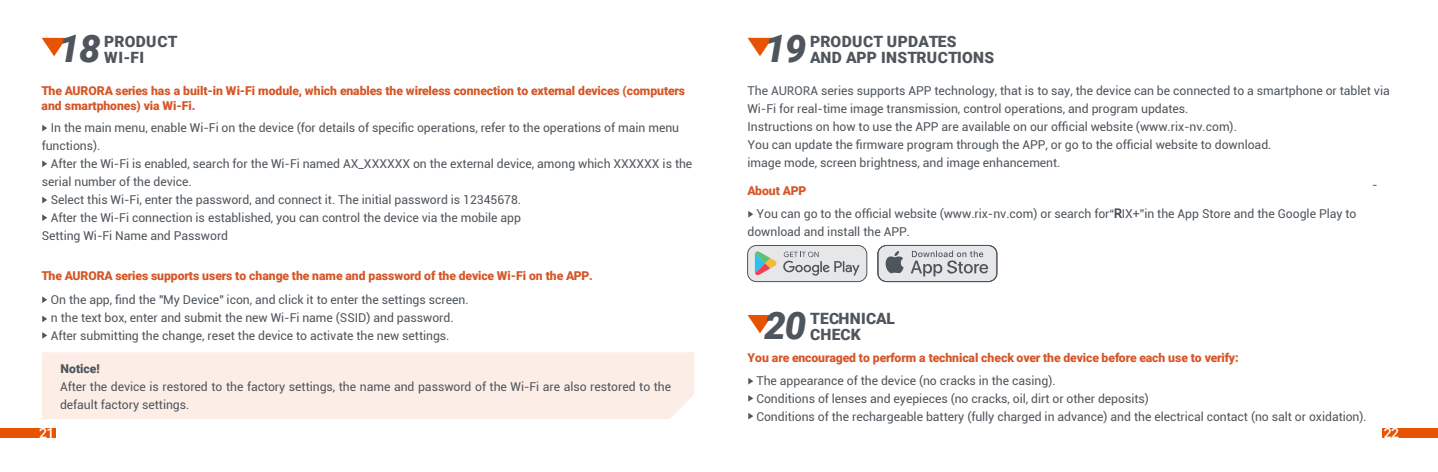
<style>
.page{position:relative;width:1438px;height:472px;background:#fff}
.page>*{position:absolute;margin:0;border:0;box-sizing:border-box;transform-origin:0 0}
.t1{font:italic 900 37.95px "Roboto";color:#4e555c}
.t2{font:900 15.6px "Roboto";letter-spacing:.015em;color:#4e555c}
.t3{font:500 13.95px "Roboto";color:#fff}
.t4{font:12.15px/18px "Roboto";letter-spacing:-.005em;color:#4e555c}
.t5{font:900 12.15px/15px "Roboto";letter-spacing:-.005em;color:#d55729}
.t6{font:900 12.15px "Roboto";color:#4e555c}
.s1{font-family:"Alibaba Pu Hui Ti R";font-size:12.45px;color:#50585f}
.s2{font-weight:300}
</style>
<div class="page">
<div style="left:0;top:428px;width:56px;height:10px;background:#e65403"></div>
<div style="left:1382px;top:428px;width:55px;height:10px;background:#e65403"></div>
<svg style="left:1114px;top:208px;width:7px;height:10px"></svg>
<svg style="left:748px;top:211px;width:5px;height:7px"></svg>
<svg style="left:42px;top:38px;width:25px;height:18px"></svg>
<svg style="left:748px;top:378px;width:5px;height:7px"></svg>
<svg style="left:748px;top:395px;width:5px;height:7px"></svg>
<svg style="left:748px;top:413px;width:5px;height:6px"></svg>
<svg style="left:747px;top:38px;width:25px;height:18px"></svg>
<svg style="left:747px;top:315px;width:25px;height:18px"></svg>
<div style="left:42px;top:352px;width:652px;height:67px;background:#fceee6"></div>
<svg style="left:42px;top:125px;width:5px;height:6px"></svg>
<svg style="left:42px;top:160px;width:5px;height:7px"></svg>
<svg style="left:42px;top:197px;width:5px;height:6px"></svg>
<svg style="left:42px;top:214px;width:5px;height:7px"></svg>
<svg style="left:42px;top:296px;width:5px;height:7px"></svg>
<svg style="left:42px;top:332px;width:5px;height:7px"></svg>
<svg style="left:42px;top:316px;width:5px;height:6px"></svg>
<div style="left:877px;top:245px;width:120px;height:37px;background:#e6e7e9;border-radius:8px"></div>
<svg style="left:885px;top:250px;width:103px;height:27px"></svg>
<div style="left:747px;top:245px;width:119px;height:37px;background:#e6e7e9;border-radius:9px"></div>
<div style="left:747px;top:245px;width:120px;height:37px;border:1px solid #4e555c;border-radius:9px"></div>
<div style="left:877px;top:245px;width:120px;height:37px;border:1px solid #4e555c;border-radius:9px"></div>
<svg style="left:754px;top:251px;width:105px;height:25px"></svg>
<h1 class="t1" style="left:58px;top:22px;width:43px">18</h1>
<p class="t2" style="left:104px;top:30px;width:75px">PRODUCT</p>
<p class="t2" style="left:104px;top:47px;width:41px">WI-FI</p>
<p class="t5" style="left:42px;top:82px;width:645px">The AURORA series has a built-in Wi-Fi module, which enables the wireless connection to external devices (computers and smartphones) via Wi-Fi.</p>
<p class="t4" style="left:42px;top:118px;width:639px;text-indent:9px">In the main menu, enable Wi-Fi on the device (for details of specific operations, refer to the operations of main menu functions).</p>
<p class="t4" style="left:51px;top:154px;width:643px">After the Wi-Fi is enabled, search for the Wi-Fi named AX_XXXXXX on the external device, among which XXXXXX is the</p>
<p class="t4" style="left:42px;top:172px;width:151px">serial number of the device.</p>
<p class="t4" style="left:51px;top:190px;width:472px">Select this Wi-Fi, enter the password, and connect it. The initial password is 12345678.</p>
<p class="t4" style="left:51px;top:208px;width:472px">After the Wi-Fi connection is established, you can control the device via the mobile app</p>
<p class="t4" style="left:42px;top:226px;width:188px">Setting Wi-Fi Name and Password</p>
<p class="t5" style="left:42px;top:268px;width:552px">The AURORA series supports users to change the name and password of the device Wi-Fi on the APP.</p>
<p class="t4" style="left:51px;top:290px;width:419px">On the app, find the "My Device" icon, and click it to enter the settings screen. n the text box, enter and submit the new Wi-Fi name (SSID) and password.<br>After submitting the change, reset the device to activate the new settings.</p>
<p class="t6" style="left:61px;top:360px;width:41px">Notice!</p>
<p class="t4" style="left:60px;top:377px;width:612px">After the device is restored to the factory settings, the name and password of the Wi-Fi are also restored to the default factory settings.</p>
<h1 class="t1" style="left:764px;top:22px;width:43px">19</h1>
<p class="t2" style="left:810px;top:30px;width:148px">PRODUCT UPDATES</p>
<p class="t2" style="left:810px;top:47px;width:186px">AND APP INSTRUCTIONS</p>
<p class="t4" style="left:747px;top:81px;width:643px">The AU<span class="s1">R</span>O<span class="s1">R</span>A series supports APP technology, that is to say, the device can be connected to a smartphone or tablet via Wi-Fi for real-time image transmission, control operations, and program updates.<br>Instructions on how to use the APP are available on our official website (www.rix-nv.com).<br>You can update the firmware program through the APP, or go to the official website to download.<br>image mode, screen brightness, and image enhancement.</p>
<p class="t5" style="left:747px;top:183px;width:60px">About APP</p>
<p class="t4" style="left:1371px;top:176px;width:7px">-</p>
<p class="t4" style="left:747px;top:204px;width:610px;text-indent:9px">You can go to the official website (www.rix-nv.com) or search for“<span class="s2">R</span>IX+”in the App Store and the Google Play to download and install the APP.</p>
<h1 class="t1" style="left:764px;top:299px;width:43px">20</h1>
<p class="t2" style="left:810px;top:307px;width:86px">TECHNICAL</p>
<p class="t2" style="left:810px;top:324px;width:52px">CHECK</p>
<p class="t5" style="left:747px;top:350px;width:492px">You are encouraged to perform a technical check over the device before each use to verify:</p>
<p class="t4" style="left:756px;top:371px;width:612px">The appearance of the device (no cracks in the casing).<br>Conditions of lenses and eyepieces (no cracks, oil, dirt or other deposits)<br>Conditions of the rechargeable battery (fully charged in advance) and the electrical contact (no salt or oxidation).</p>
<p class="t3" style="left:39px;top:423px;width:17px">21</p>
<p class="t3" style="left:1383px;top:423px;width:17px">22</p>
</div>
